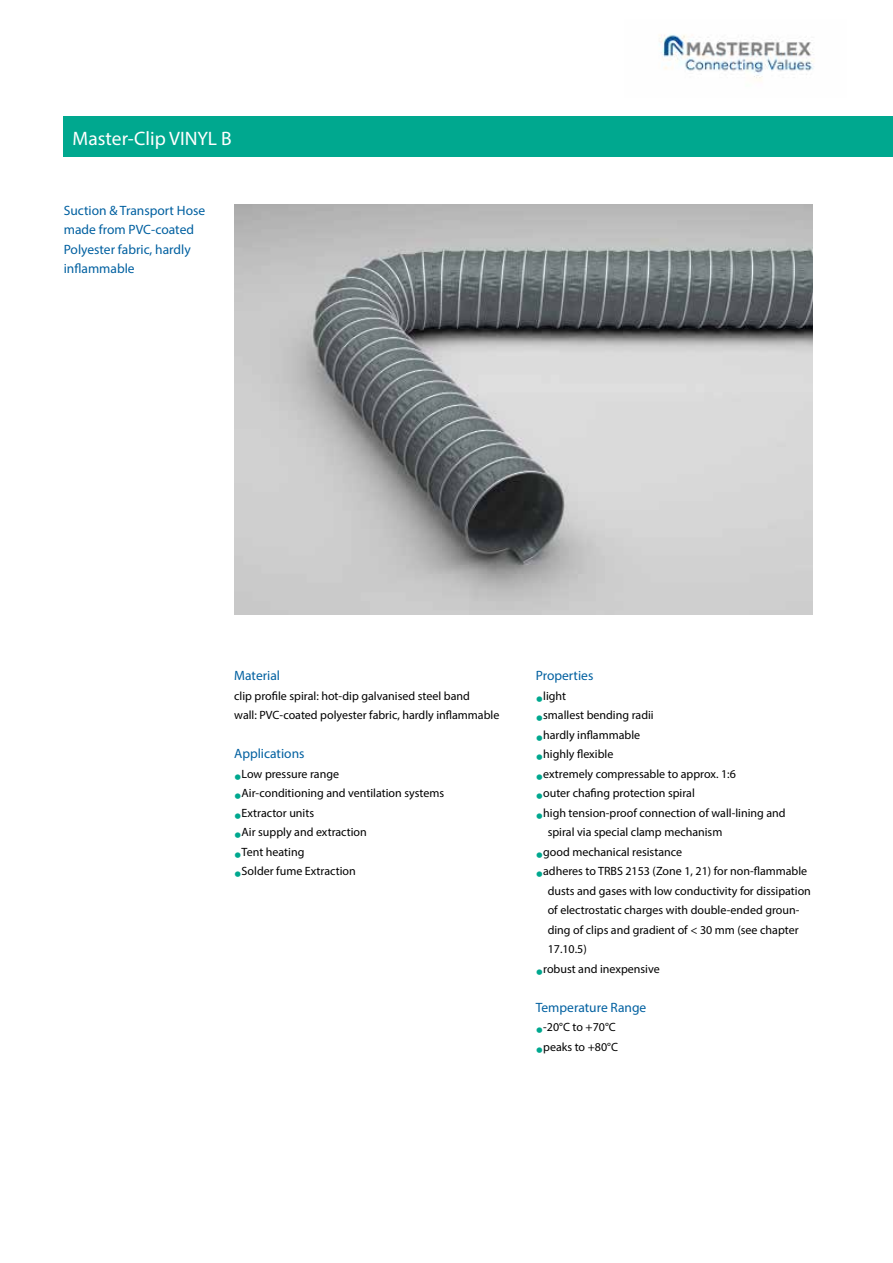
<style>
.page{position:relative;width:893px;height:1263px;background:#fff}
.page>*{position:absolute;margin:0;border:0;box-sizing:border-box;transform-origin:0 0}
.t1{font:19.5px "Myriad Pro";color:#fff}
.t2{font:13.5px/19.5px "Myriad Pro";color:#0060a0}
.t3{font:12px/19.5px "Myriad Pro";color:#000}
.s1{font-size:26.25px;color:#00a88f}
</style>
<div class="page">
<div style="left:63px;top:117px;width:830px;height:40px;background:#00a88f"></div>
<img style="left:659px;top:34px;width:155px;height:47px">
<img style="left:234px;top:205px;width:579px;height:409px">
<h1 class="t1" style="left:73px;top:126px;width:161px">Master-Clip VINYL B</h1>
<p class="t2" style="left:64px;top:200px;width:143px">Suction &amp; Transport Hose made from PVC-coated<br>Polyester fabric, hardly inflammable</p>
<p class="t2" style="left:234px;top:666px;width:47px">Material</p>
<p class="t3" style="left:234px;top:686px;width:267px">clip profile spiral: hot-dip galvanised steel band<br>wall: PVC-coated polyester fabric, hardly inflammable</p>
<p class="t2" style="left:234px;top:744px;width:72px">Applications</p>
<p class="t3" style="left:234px;top:764px;width:106px"><span class="s1">•</span>Low pressure range</p>
<p class="t3" style="left:234px;top:783px;width:211px"><span class="s1">•</span>Air-conditioning and ventilation systems</p>
<p class="t3" style="left:234px;top:803px;width:81px"><span class="s1">•</span>Extractor units</p>
<p class="t3" style="left:234px;top:822px;width:134px"><span class="s1">•</span>Air supply and extraction</p>
<p class="t3" style="left:234px;top:842px;width:72px"><span class="s1">•</span>Tent heating</p>
<p class="t3" style="left:234px;top:861px;width:123px"><span class="s1">•</span>Solder fume Extraction</p>
<p class="t2" style="left:536px;top:666px;width:59px">Properties</p>
<p class="t3" style="left:536px;top:686px;width:32px"><span class="s1">•</span>light</p>
<p class="t3" style="left:536px;top:705px;width:119px"><span class="s1">•</span>smallest bending radii</p>
<p class="t3" style="left:536px;top:725px;width:106px"><span class="s1">•</span>hardly inflammable</p>
<p class="t3" style="left:536px;top:744px;width:79px"><span class="s1">•</span>highly flexible</p>
<p class="t3" style="left:536px;top:764px;width:202px"><span class="s1">•</span>extremely compressable to approx. 1:6</p>
<p class="t3" style="left:536px;top:783px;width:161px"><span class="s1">•</span>outer chafing protection spiral</p>
<p class="t3" style="left:548px;top:803px;width:239px;text-indent:-12px"><span class="s1">•</span>high tension-proof connection of wall-lining and spiral via special clamp mechanism</p>
<p class="t3" style="left:536px;top:842px;width:148px"><span class="s1">•</span>good mechanical resistance</p>
<p class="t3" style="left:548px;top:861px;width:265px;text-indent:-12px"><span class="s1">•</span>adheres to TRBS 2153 (Zone 1, 21) for non-flammable dusts and gases with low conductivity for dissipation of electrostatic charges with double-ended groun&shy;ding of clips and gradient of &lt; 30 mm (see chapter 17.10.5)</p>
<p class="t3" style="left:536px;top:959px;width:125px"><span class="s1">•</span>robust and inexpensive</p>
<p class="t2" style="left:536px;top:997px;width:112px">Temperature Range</p>
<p class="t3" style="left:536px;top:1017px;width:81px"><span class="s1">•</span>-20°C to +70°C</p>
<p class="t3" style="left:536px;top:1037px;width:84px"><span class="s1">•</span>peaks to +80°C</p>
</div>
